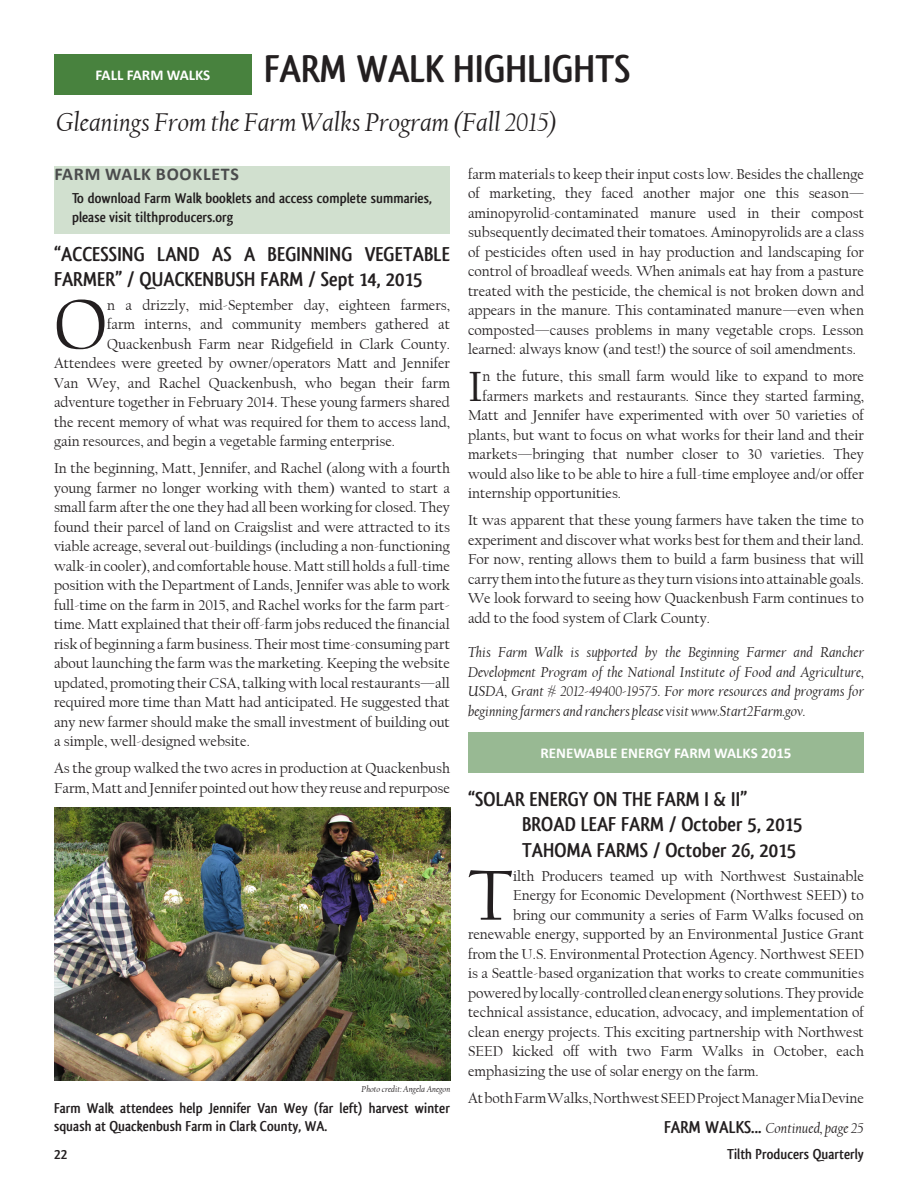
<style>
.page{position:relative;width:918px;height:1188px;background:#fff}
.page>*{position:absolute;margin:0;border:0;box-sizing:border-box;transform-origin:0 0}
.Body_Paragraph_Style{font:73.8px "Californian FB";color:#231f20}
.Body_Paragraph_Style-2{font:44.4px "Californian FB";color:#231f20}
.Title_Headline__base{font:700 40.5px "Qlassik";color:#231f20}
.Title_Headline__base-2{font:italic 27px "Californian FB";color:#231f20}
.Body_Paragraph_Style-3{font:700 21px "Qlassik";color:#231f20}
.Title_Headline{font:700 21px/25.2px "Qlassik";color:#231f20}
.Subtitle{font:700 18px "Calibri";letter-spacing:.04em;color:#4b4c4d}
.Body_Paragraph_Style-4{font:15px/19.5px "Californian FB";color:#231f20;text-align:justify}
.Body_Paragraph_Style-5{font:italic 15px/19.5px "Californian FB";color:#231f20;text-align:justify}
.Photo_Caption_Style{font:700 15px/18px "Qlassik";color:#231f20}
.Body_Paragraph_Style-6{font:700 15px/19.5px "Qlassik";color:#231f20}
.Bullets{font:700 15px "Calibri";color:#fff}
.Photo_Caption_Style-2{font:italic 9px "Californian FB";color:#231f20}
.s1{font-family:"Qlassik";font-weight:700;font-style:normal;font-size:18px}
</style>
<div class="page">
<div style="left:54px;top:54px;width:198px;height:40px;background:#48823e"></div>
<div style="left:468px;top:732px;width:396px;height:40px;background:#98b993"></div>
<div style="left:54px;top:166px;width:396px;height:68px;background:#d1e0cf"></div>
<img style="left:54px;top:808px;width:396px;height:272px">
<p class="Title_Headline__base" style="left:264px;top:45px;width:368px">FARM WALK HIGHLIGHTS</p>
<p class="Title_Headline__base-2" style="left:56px;top:107px;width:503px">Gleanings From the Farm Walks Program (Fall 2015)</p>
<p class="Bullets" style="left:96px;top:64px;width:116px">FALL FARM WALKS</p>
<p class="Subtitle" style="left:54px;top:161px;width:186px">FARM WALK BOOKLETS</p>
<p class="Body_Paragraph_Style-6" style="left:72px;top:188px;width:361px">To download Farm Walk booklets and access complete summaries, please visit tilthproducers.org</p>
<p class="Title_Headline" style="left:54px;top:241px;width:397px">“ACCESSING LAND AS A BEGINNING VEGETABLE<br>FARMER” / QUACKENBUSH FARM / Sept 14, 2015</p>
<p class="Body_Paragraph_Style" style="left:54px;top:284px;width:55px">O</p>
<p class="Body_Paragraph_Style-4" style="left:107px;top:295px;width:344px">n a drizzly, mid-September day, eighteen farmers,</p>
<p class="Body_Paragraph_Style-4" style="left:107px;top:315px;width:344px">farm interns, and community members gathered at</p>
<p class="Body_Paragraph_Style-4" style="left:107px;top:334px;width:344px">Quackenbush Farm near Ridgefield in Clark County.</p>
<p class="Body_Paragraph_Style-4" style="left:54px;top:354px;width:397px">Attendees were greeted by owner/operators Matt and Jennifer</p>
<p class="Body_Paragraph_Style-4" style="left:54px;top:373px;width:397px">Van Wey, and Rachel Quackenbush, who began their farm</p>
<p class="Body_Paragraph_Style-4" style="left:54px;top:393px;width:397px">adventure together in February 2014. These young farmers shared</p>
<p class="Body_Paragraph_Style-4" style="left:54px;top:412px;width:398px">the recent memory of what was required for them to access land,</p>
<p class="Body_Paragraph_Style-4" style="left:54px;top:432px;width:343px">gain resources, and begin a vegetable farming enterprise.</p>
<p class="Body_Paragraph_Style-4" style="left:54px;top:459px;width:398px">In the beginning, Matt, Jennifer, and Rachel (along with a fourth young farmer no longer working with them) wanted to start a small farm after the one they had all been working for closed. They found their parcel of land on Craigslist and were attracted to its viable acreage, several out-buildings (including a non-functioning walk-in cooler), and comfortable house. Matt still holds a full-time position with the Department of Lands, Jennifer was able to work full-time on the farm in 2015, and Rachel works for the farm part&shy;time. Matt explained that their off-farm jobs reduced the financial risk of beginning a farm business. Their most time-consuming part about launching the farm was the marketing. Keeping the website updated, promoting their CSA, talking with local restaurants—all required more time than Matt had anticipated. He suggested that any new farmer should make the small investment of building out a simple, well-designed website.</p>
<p class="Body_Paragraph_Style-4" style="left:54px;top:759px;width:398px">As the group walked the two acres in production at Quackenbush<br>Farm, Matt and Jennifer pointed out how they reuse and repurpose</p>
<p class="Photo_Caption_Style-2" style="left:362px;top:1084px;width:90px">Photo credit: Angela Anegon</p>
<p class="Photo_Caption_Style" style="left:54px;top:1099px;width:397px">Farm Walk attendees help Jennifer Van Wey (far left) harvest winter squash at Quackenbush Farm in Clark County, WA.</p>
<p class="Body_Paragraph_Style-4" style="left:468px;top:164px;width:398px">farm materials to keep their input costs low. Besides the challenge of marketing, they faced another major one this season— aminopyrolid-contaminated manure used in their compost subsequently decimated their tomatoes. Aminopyrolids are a class of pesticides often used in hay production and landscaping for control of broadleaf weeds. When animals eat hay from a pasture treated with the pesticide, the chemical is not broken down and appears in the manure. This contaminated manure—even when composted—causes problems in many vegetable crops. Lesson learned: always know (and test!) the source of soil amendments.</p>
<p class="Body_Paragraph_Style-2" style="left:468px;top:362px;width:16px">I</p>
<p class="Body_Paragraph_Style-4" style="left:483px;top:367px;width:383px">n the future, this small farm would like to expand to more</p>
<p class="Body_Paragraph_Style-4" style="left:483px;top:386px;width:383px">farmers markets and restaurants. Since they started farming,</p>
<p class="Body_Paragraph_Style-4" style="left:468px;top:406px;width:397px">Matt and Jennifer have experimented with over 50 varieties of</p>
<p class="Body_Paragraph_Style-4" style="left:468px;top:425px;width:397px">plants, but want to focus on what works for their land and their</p>
<p class="Body_Paragraph_Style-4" style="left:468px;top:445px;width:398px">markets—bringing that number closer to 30 varieties. They</p>
<p class="Body_Paragraph_Style-4" style="left:468px;top:464px;width:397px">would also like to be able to hire a full-time employee and/or offer</p>
<p class="Body_Paragraph_Style-4" style="left:468px;top:484px;width:155px">internship opportunities.</p>
<p class="Body_Paragraph_Style-4" style="left:468px;top:511px;width:398px">It was apparent that these young farmers have taken the time to experiment and discover what works best for them and their land.<br>For now, renting allows them to build a farm business that will carry them into the future as they turn visions into attainable goals.<br>We look forward to seeing how Quackenbush Farm continues to add to the food system of Clark County.</p>
<p class="Body_Paragraph_Style-5" style="left:468px;top:643px;width:397px">This Farm Walk is supported by the Beginning Farmer and Rancher Development Program of the National Institute of Food and Agriculture, USDA, Grant # 2012-49400-19575. For more resources and programs for beginning farmers and ranchers please visit www.Start2Farm.gov.</p>
<p class="Bullets" style="left:540px;top:742px;width:253px">RENEWABLE ENERGY FARM WALKS 2015</p>
<p class="Body_Paragraph_Style-3" style="left:468px;top:787px;width:281px">“SOLAR ENERGY ON THE FARM I &amp; II”</p>
<p class="Body_Paragraph_Style-3" style="left:522px;top:812px;width:282px">BROAD LEAF FARM / October 5, 2015</p>
<p class="Body_Paragraph_Style-3" style="left:522px;top:838px;width:276px">TAHOMA FARMS / October 26, 2015</p>
<p class="Body_Paragraph_Style" style="left:468px;top:855px;width:47px">T</p>
<p class="Body_Paragraph_Style-4" style="left:513px;top:866px;width:352px">ilth Producers teamed up with Northwest Sustainable</p>
<p class="Body_Paragraph_Style-4" style="left:513px;top:886px;width:352px">Energy for Economic Development (Northwest SEED) to</p>
<p class="Body_Paragraph_Style-4" style="left:513px;top:905px;width:352px">bring our community a series of Farm Walks focused on</p>
<p class="Body_Paragraph_Style-4" style="left:468px;top:925px;width:397px">renewable energy, supported by an Environmental Justice Grant</p>
<p class="Body_Paragraph_Style-4" style="left:468px;top:944px;width:397px">from the U.S. Environmental Protection Agency. Northwest SEED</p>
<p class="Body_Paragraph_Style-4" style="left:468px;top:964px;width:398px">is a Seattle-based organization that works to create communities</p>
<p class="Body_Paragraph_Style-4" style="left:468px;top:983px;width:397px">powered by locally-controlled clean energy solutions. They provide</p>
<p class="Body_Paragraph_Style-4" style="left:468px;top:1003px;width:398px">technical assistance, education, advocacy, and implementation of</p>
<p class="Body_Paragraph_Style-4" style="left:468px;top:1022px;width:397px">clean energy projects. This exciting partnership with Northwest</p>
<p class="Body_Paragraph_Style-4" style="left:468px;top:1042px;width:397px">SEED kicked off with two Farm Walks in October, each</p>
<p class="Body_Paragraph_Style-4" style="left:468px;top:1061px;width:292px">emphasizing the use of solar energy on the farm.</p>
<p class="Body_Paragraph_Style-4" style="left:468px;top:1088px;width:397px">At both Farm Walks, Northwest SEED Project Manager Mia Devine</p>
<p class="Body_Paragraph_Style-5" style="left:664px;top:1118px;width:201px"><span class="s1">FARM WALKS...</span> Continued, page 25</p>
<p class="Photo_Caption_Style" style="left:54px;top:1145px;width:15px">22</p>
<p class="Photo_Caption_Style" style="left:727px;top:1145px;width:138px">Tilth Producers Quarterly</p>
</div>
